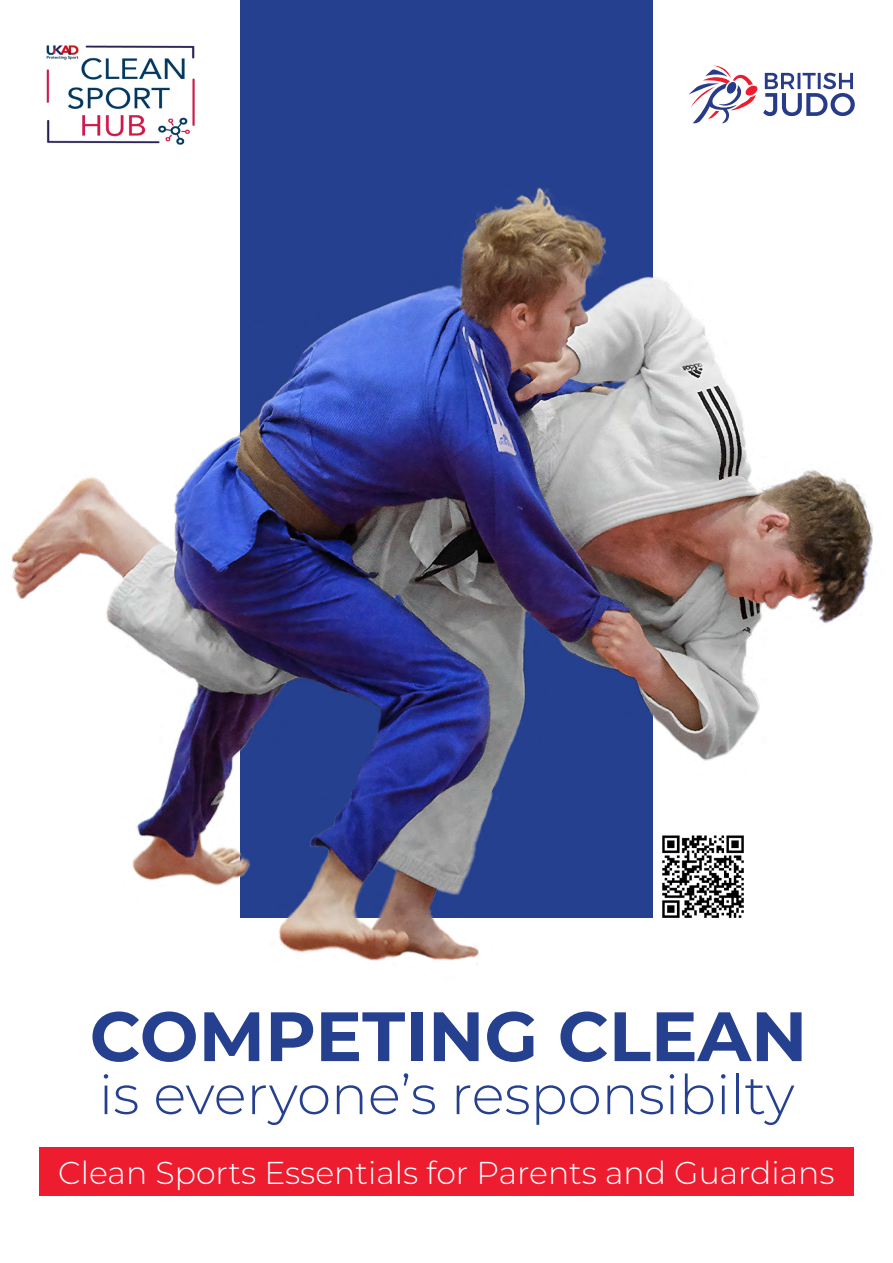
<style>
.page{position:relative;width:893px;height:1263px;background:#fff}
.page>*{position:absolute;margin:0;border:0;box-sizing:border-box;transform-origin:0 0}
.t1{font:700 69.68px "Montserrat";color:#25408f}
.t2{font:300 54.82px "Montserrat";color:#25408f}
.t3{font:300 31.58px "Montserrat";color:#fff}
</style>
<div class="page">
<div style="left:39px;top:1147px;width:815px;height:48px;background:#ed1c2f"></div>
<img style="left:46px;top:45px;width:149px;height:100px">
<svg style="left:688px;top:65px;width:167px;height:58px"></svg>
<div style="left:240px;top:0;width:413px;height:917px;background:#25408f"></div>
<img style="left:11px;top:187px;width:862px;height:774px">
<img style="left:661px;top:833px;width:86px;height:87px">
<h1 class="t1" style="left:90px;top:986px;width:719px">COMPETING CLEAN</h1>
<h2 class="t2" style="left:99px;top:1057px;width:697px">is everyone’s responsibilty</h2>
<p class="t3" style="left:58px;top:1151px;width:778px">Clean Sports Essentials for Parents and Guardians</p>
</div>
